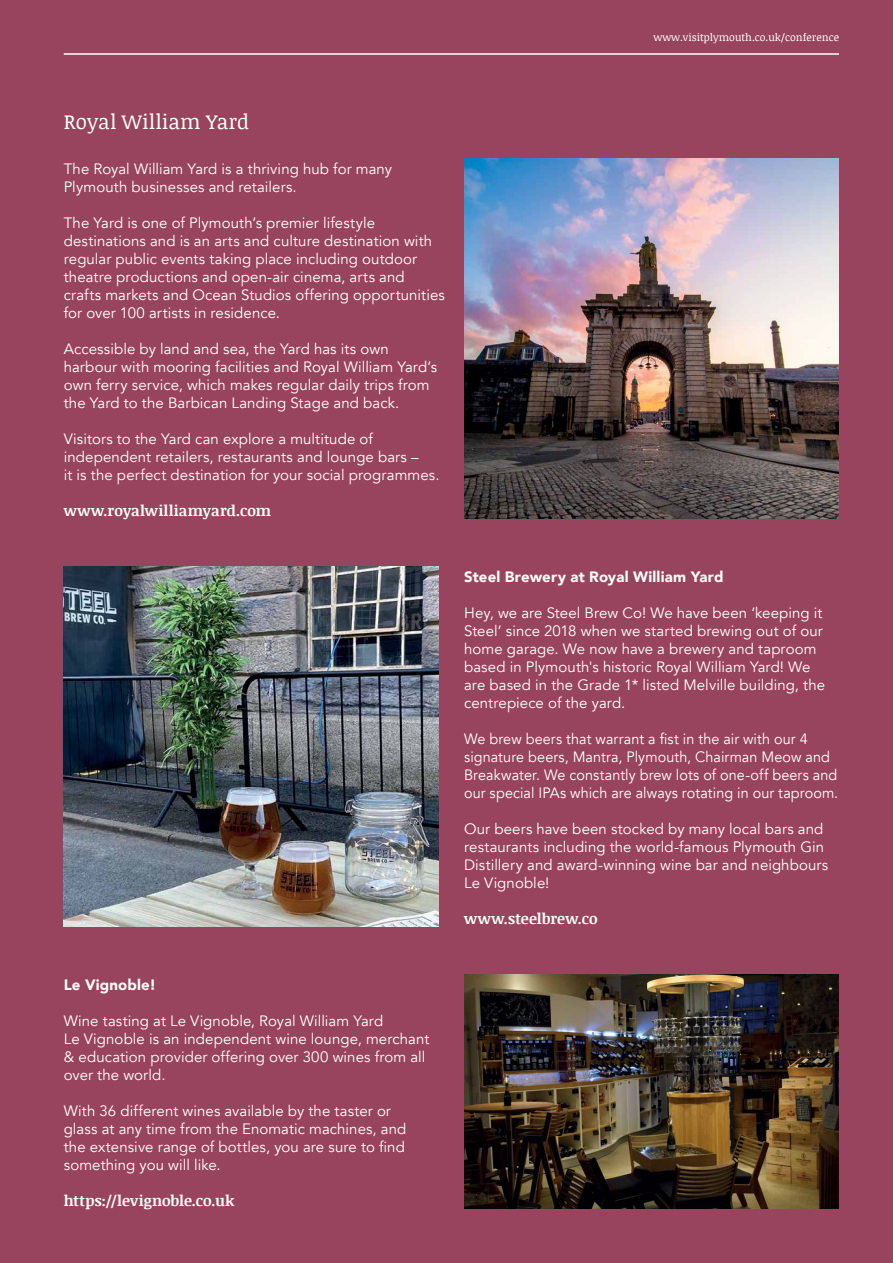
<style>
.page{position:relative;width:893px;height:1263px;background:#99445e}
.page>*{position:absolute;margin:0;border:0;box-sizing:border-box;transform-origin:0 0}
.t1{font:20.55px "Noticia Text";letter-spacing:.005em;color:#fff}
.t2{font:15px/18px "Avenir";letter-spacing:.005em;color:#fff}
.t3{font:15px/18px "Avenir";letter-spacing:.005em;color:#fff;scale:.96 1}
.t4{font:700 15px "Noticia Text";letter-spacing:.005em;color:#fff}
.t5{font:900 15px "Avenir";letter-spacing:.01em;color:#fff}
.t6{font:10.5px "Noticia Text";color:#fff}
</style>
<div class="page">
<hr style="left:64px;top:53px;width:775px;height:2px;background:#fff">
<img style="left:464px;top:974px;width:375px;height:235px">
<img style="left:64px;top:567px;width:375px;height:359px">
<img style="left:464px;top:159px;width:375px;height:360px">
<p class="t6" style="left:653px;top:30px;width:187px">www.visitplymouth.co.uk/conference</p>
<h1 class="t1" style="left:64px;top:108px;width:187px">Royal William Yard</h1>
<p class="t2" style="left:64px;top:160px;width:330px">The Royal William Yard is a thriving hub for many<br>Plymouth businesses and retailers.</p>
<p class="t2" style="left:64px;top:214px;width:383px">The Yard is one of Plymouth’s premier lifestyle destinations and is an arts and culture destination with regular public events taking place including outdoor theatre productions and open-air cinema, arts and crafts markets and Ocean Studios offering opportunities for over 100 artists in residence.</p>
<p class="t2" style="left:64px;top:340px;width:375px">Accessible by land and sea, the Yard has its own harbour with mooring facilities and Royal William Yard’s own ferry service, which makes regular daily trips from the Yard to the Barbican Landing Stage and back.</p>
<p class="t2" style="left:64px;top:430px;width:377px">Visitors to the Yard can explore a multitude of independent retailers, restaurants and lounge bars –<br>it is the perfect destination for your social programmes.</p>
<p class="t4" style="left:64px;top:500px;width:209px">www.royalwilliamyard.com</p>
<p class="t5" style="left:464px;top:564px;width:261px">Steel Brewery at Royal William Yard</p>
<p class="t2" style="left:464px;top:604px;width:363px">Hey, we are Steel Brew Co! We have been ‘keeping it Steel’ since 2018 when we started brewing out of our home garage. We now have a brewery and taproom based in Plymouth's historic Royal William Yard! We are based in the Grade 1* listed Melville building, the centrepiece of the yard.</p>
<p class="t3" style="left:464px;top:730px;width:391px">We brew beers that warrant a fist in the air with our 4 signature beers, Mantra, Plymouth, Chairman Meow and Breakwater. We constantly brew lots of one-off beers and our special IPAs which are always rotating in our taproom.</p>
<p class="t2" style="left:464px;top:820px;width:366px">Our beers have been stocked by many local bars and restaurants including the world-famous Plymouth Gin Distillery and award-winning wine bar and neighbours Le Vignoble!</p>
<p class="t4" style="left:464px;top:908px;width:135px">www.steelbrew.co</p>
<p class="t5" style="left:64px;top:972px;width:94px">Le Vignoble!</p>
<p class="t2" style="left:64px;top:1012px;width:367px">Wine tasting at Le Vignoble, Royal William Yard<br>Le Vignoble is an independent wine lounge, merchant &amp; education provider offering over 300 wines from all over the world.</p>
<p class="t2" style="left:64px;top:1102px;width:344px">With 36 different wines available by the taster or glass at any time from the Enomatic machines, and the extensive range of bottles, you are sure to find something you will like.</p>
<p class="t4" style="left:64px;top:1190px;width:172px">https://levignoble.co.uk</p>
</div>
